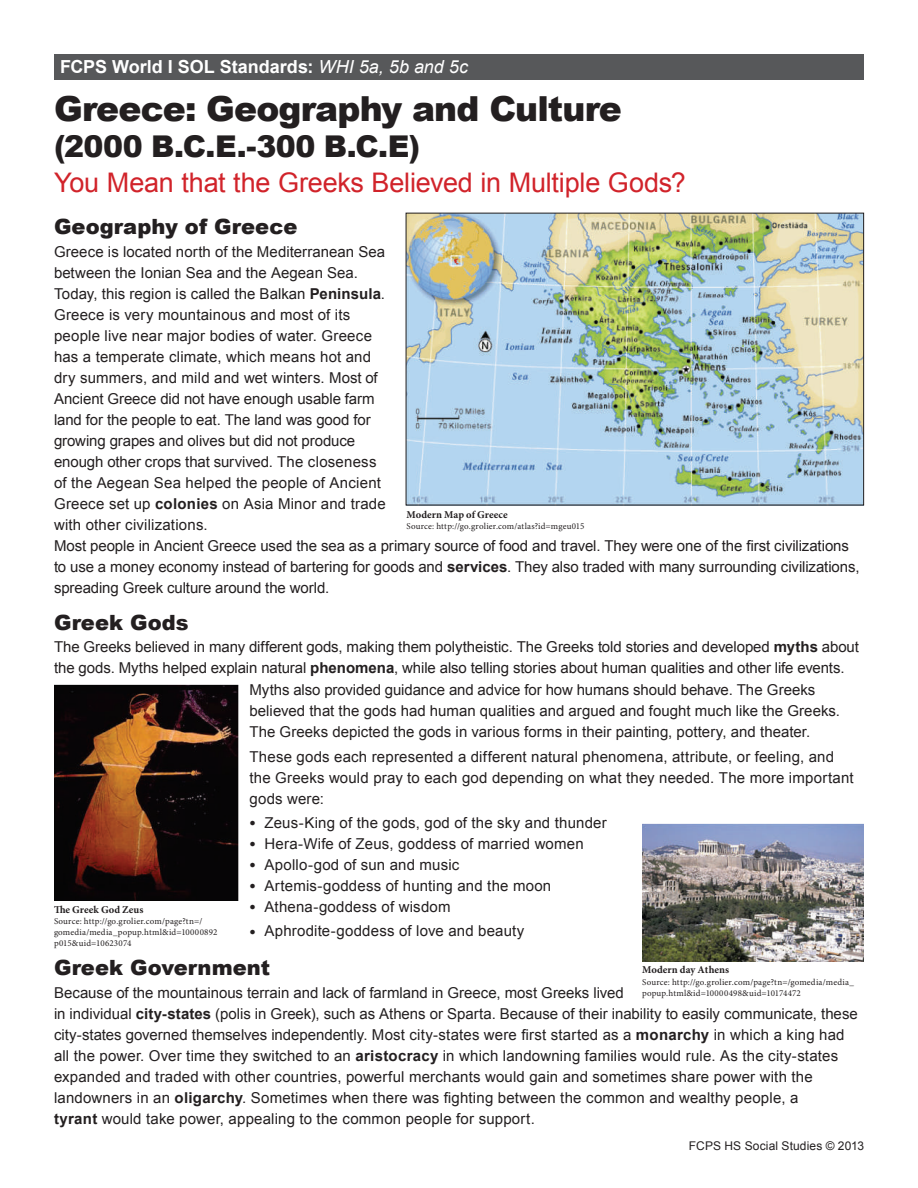
<style>
.page{position:relative;width:918px;height:1188px;background:#fff}
.page>*{position:absolute;margin:0;border:0;box-sizing:border-box;transform-origin:0 0}
.t1{font:900 34.5px "Arial";letter-spacing:-.025em;color:#231f20}
.t2{font:900 30px "Arial";letter-spacing:-.01em;color:#231f20}
.t3{font:27px "Arial";letter-spacing:-.005em;color:#d1232a}
.t4{font:900 21px "Arial";letter-spacing:.005em;color:#231f20}
.t5{font:700 18px "Arial";color:#fff}
.t6{font:15px/21px "Arial";letter-spacing:.005em;color:#231f20}
.t7{font:12px "Arial";letter-spacing:.015em;color:#231f20}
.t8{font:700 10.5px "Minion Pro";letter-spacing:.005em;color:#231f20}
.t9{font:9px/11.2px "Minion Pro";letter-spacing:.02em;color:#231f20}
.s1{font-weight:400;font-style:italic}
.s2{font-weight:700}
.s3{font-size:10.5px}
</style>
<div class="page">
<div style="left:54px;top:54px;width:810px;height:25px;background:#57585a"></div>
<img style="left:408px;top:215px;width:454px;height:288px">
<img style="left:54px;top:684px;width:184px;height:217px">
<img style="left:642px;top:823px;width:222px;height:139px">
<p class="t5" style="left:60px;top:55px;width:410px">FCPS World I SOL Standards: <span class="s1">WHI 5a, 5b and 5c</span></p>
<h1 class="t1" style="left:54px;top:83px;width:570px">Greece: Geography and Culture</h1>
<h2 class="t2" style="left:54px;top:124px;width:368px">(2000 B.C.E.-300 B.C.E)</h2>
<h3 class="t3" style="left:54px;top:165px;width:633px">You Mean that the Greeks Believed in Multiple Gods?</h3>
<h3 class="t4" style="left:54px;top:212px;width:245px">Geography of Greece</h3>
<p class="t6" style="left:54px;top:242px;width:333px">Greece is located north of the Mediterranean Sea between the Ionian Sea and the Aegean Sea.<br>Today, this region is called the Balkan <span class="s2">Peninsula</span>.<br>Greece is very mountainous and most of its people live near major bodies of water. Greece has a temperate climate, which means hot and dry summers, and mild and wet winters. Most of Ancient Greece did not have enough usable farm land for the people to eat. The land was good for growing grapes and olives but did not produce enough other crops that survived. The closeness of the Aegean Sea helped the people of Ancient Greece set up <span class="s2">colonies</span> on Asia Minor and trade with other civilizations.</p>
<p class="t8" style="left:406px;top:507px;width:103px">Modern Map of Greece</p>
<p class="t9" style="left:406px;top:520px;width:180px">Source: http://go.grolier.com/atlas?id=mgeu015</p>
<p class="t6" style="left:54px;top:536px;width:807px">Most people in Ancient Greece used the sea as a primary source of food and travel. They were one of the first civilizations to use a money economy instead of bartering for goods and <span class="s2">services</span>. They also traded with many surrounding civilizations, spreading Greek culture around the world.</p>
<h3 class="t4" style="left:54px;top:607px;width:136px">Greek Gods</h3>
<p class="t6" style="left:54px;top:637px;width:807px">The Greeks believed in many different gods, making them polytheistic. The Greeks told stories and developed <span class="s2">myths</span> about</p>
<p class="t6" style="left:54px;top:658px;width:792px">the gods. Myths helped explain natural <span class="s2">phenomena</span>, while also telling stories about human qualities and other life events.</p>
<p class="t6" style="left:249px;top:680px;width:567px">Myths also provided guidance and advice for how humans should behave. The Greeks</p>
<p class="t6" style="left:249px;top:701px;width:592px">believed that the gods had human qualities and argued and fought much like the Greeks.</p>
<p class="t6" style="left:249px;top:722px;width:562px">The Greeks depicted the gods in various forms in their painting, pottery, and theater.</p>
<p class="t6" style="left:249px;top:746px;width:606px">These gods each represented a different natural phenomena, attribute, or feeling, and the Greeks would pray to each god depending on what they needed. The more important gods were:</p>
<p class="t6" style="left:249px;top:812px;width:359px"><span class="s3">●</span> Zeus-King of the gods, god of the sky and thunder</p>
<p class="t6" style="left:249px;top:833px;width:336px"><span class="s3">●</span> Hera-Wife of Zeus, goddess of married women</p>
<p class="t6" style="left:249px;top:854px;width:211px"><span class="s3">●</span> Apollo-god of sun and music</p>
<p class="t6" style="left:249px;top:875px;width:303px"><span class="s3">●</span> Artemis-goddess of hunting and the moon</p>
<p class="t6" style="left:249px;top:896px;width:203px"><span class="s3">●</span> Athena-goddess of wisdom</p>
<p class="t6" style="left:249px;top:921px;width:276px"><span class="s3">●</span> Aphrodite-goddess of love and beauty</p>
<h3 class="t4" style="left:54px;top:953px;width:218px">Greek Government</h3>
<p class="t6" style="left:54px;top:983px;width:805px">Because of the mountainous terrain and lack of farmland in Greece, most Greeks lived<br>in individual <span class="s2">city-states</span> (polis in Greek), such as Athens or Sparta. Because of their inability to easily communicate, these city-states governed themselves independently. Most city-states were first started as a <span class="s2">monarchy</span> in which a king had all the power. Over time they switched to an <span class="s2">aristocracy</span> in which landowning families would rule. As the city-states expanded and traded with other countries, powerful merchants would gain and sometimes share power with the landowners in an <span class="s2">oligarchy</span>. Sometimes when there was fighting between the common and wealthy people, a<br><span class="s2">tyrant</span> would take power, appealing to the common people for support.</p>
<p class="t8" style="left:54px;top:902px;width:91px">The Greek God Zeus</p>
<p class="t9" style="left:54px;top:915px;width:165px">Source: http://go.grolier.com/page?tn=/ gomedia/media_popup.html&amp;id=10000892 p015&amp;uid=10623074</p>
<p class="t8" style="left:642px;top:963px;width:88px">Modern day Athens</p>
<p class="t9" style="left:642px;top:976px;width:213px">Source: http://go.grolier.com/page?tn=/gomedia/media_ popup.html&amp;id=10000498&amp;uid=10174472</p>
<p class="t7" style="left:689px;top:1138px;width:177px">FCPS HS Social Studies © 2013</p>
</div>
